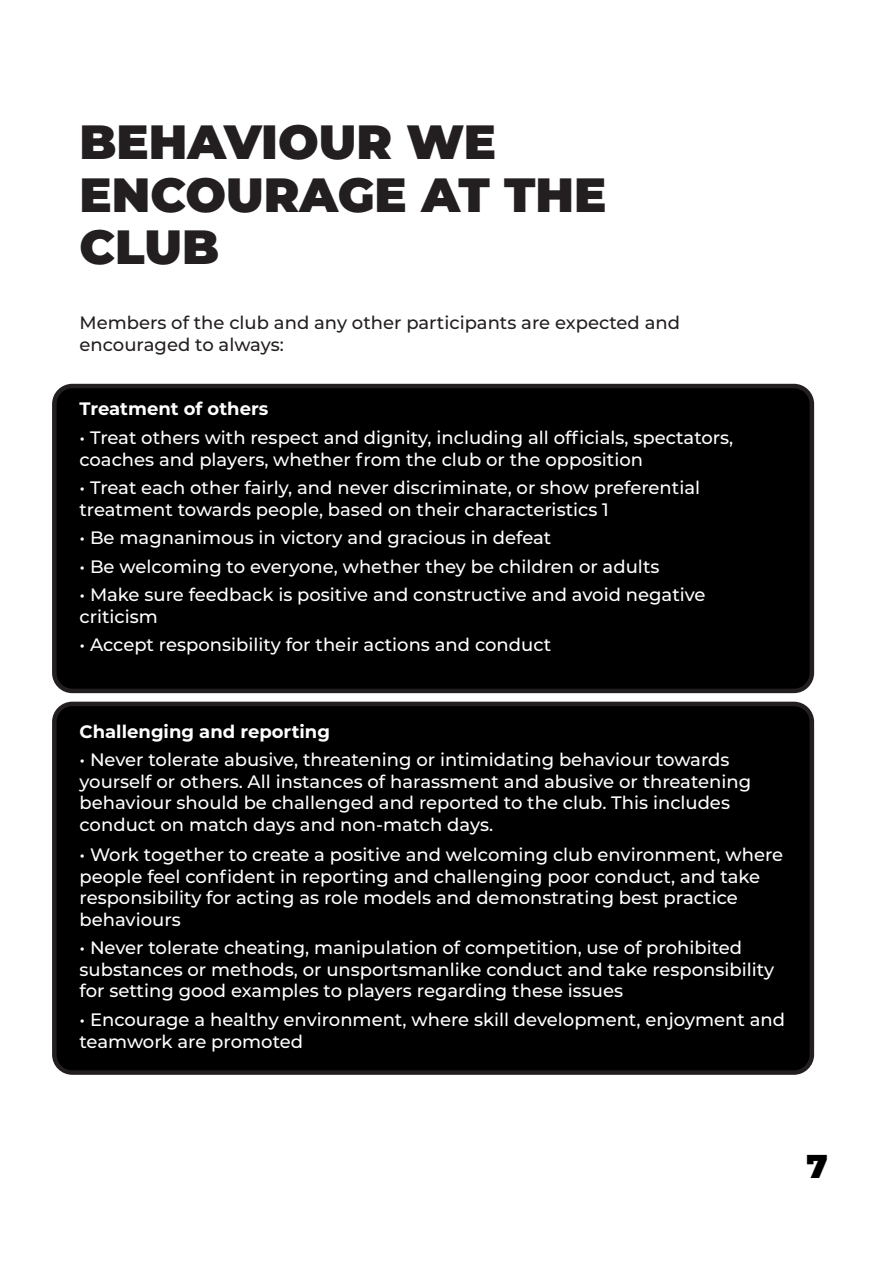
<style>
.page{position:relative;width:893px;height:1263px;background:#fff}
.page>*{position:absolute;margin:0;border:0;box-sizing:border-box;transform-origin:0 0}
.t1{font:900 48px/52.5px "Montserrat";color:#231f20}
.t2{font:900 33px "Montserrat";color:#000}
.t3{font:500 18px/21.6px "Montserrat";color:#fff}
.t4{font:500 18px "Montserrat";color:#231f20}
.t5{font:700 18px "Montserrat";color:#fff}
</style>
<div class="page">
<div style="left:54px;top:704px;width:758px;height:368px;background:#000;border-radius:18px"></div>
<div style="left:52px;top:702px;width:762px;height:373px;border:4px solid #231f20;border-radius:18px"></div>
<div style="left:54px;top:386px;width:758px;height:305px;background:#000;border-radius:18px"></div>
<div style="left:52px;top:384px;width:762px;height:309px;border:4px solid #231f20;border-radius:18px"></div>
<p class="t1" style="left:80px;top:113px;width:528px">BEHAVIOUR WE<br>ENCOURAGE AT THE</p>
<p class="t1" style="left:80px;top:218px;width:141px">CLUB</p>
<p class="t4" style="left:80px;top:310px;width:602px">Members of the club and any other participants are expected and</p>
<p class="t4" style="left:80px;top:332px;width:206px">encouraged to always:</p>
<p class="t5" style="left:80px;top:396px;width:190px">Treatment of others</p>
<p class="t3" style="left:80px;top:426px;width:655px">• Treat others with respect and dignity, including all officials, spectators, coaches and players, whether from the club or the opposition</p>
<p class="t3" style="left:80px;top:476px;width:622px">• Treat each other fairly, and never discriminate, or show preferential treatment towards people, based on their characteristics 1</p>
<p class="t3" style="left:80px;top:526px;width:473px">• Be magnanimous in victory and gracious in defeat</p>
<p class="t3" style="left:80px;top:555px;width:582px">• Be welcoming to everyone, whether they be children or adults</p>
<p class="t3" style="left:80px;top:583px;width:628px">• Make sure feedback is positive and constructive and avoid negative criticism</p>
<p class="t3" style="left:80px;top:633px;width:473px">• Accept responsibility for their actions and conduct</p>
<p class="t5" style="left:80px;top:718px;width:252px">Challenging and reporting</p>
<p class="t3" style="left:80px;top:748px;width:673px">• Never tolerate abusive, threatening or intimidating behaviour towards yourself or others. All instances of harassment and abusive or threatening behaviour should be challenged and reported to the club. This includes conduct on match days and non-match days.</p>
<p class="t3" style="left:80px;top:843px;width:705px">• Work together to create a positive and welcoming club environment, where</p>
<p class="t3" style="left:80px;top:865px;width:682px">people feel confident in reporting and challenging poor conduct, and take</p>
<p class="t3" style="left:80px;top:886px;width:660px">responsibility for acting as role models and demonstrating best practice behaviours</p>
<p class="t3" style="left:80px;top:936px;width:664px">• Never tolerate cheating, manipulation of competition, use of prohibited</p>
<p class="t3" style="left:80px;top:958px;width:696px">substances or methods, or unsportsmanlike conduct and take responsibility for setting good examples to players regarding these issues</p>
<p class="t3" style="left:80px;top:1008px;width:707px">• Encourage a healthy environment, where skill development, enjoyment and</p>
<p class="t3" style="left:80px;top:1030px;width:225px">teamwork are promoted</p>
<p class="t2" style="left:807px;top:1141px;width:23px">7</p>
</div>
